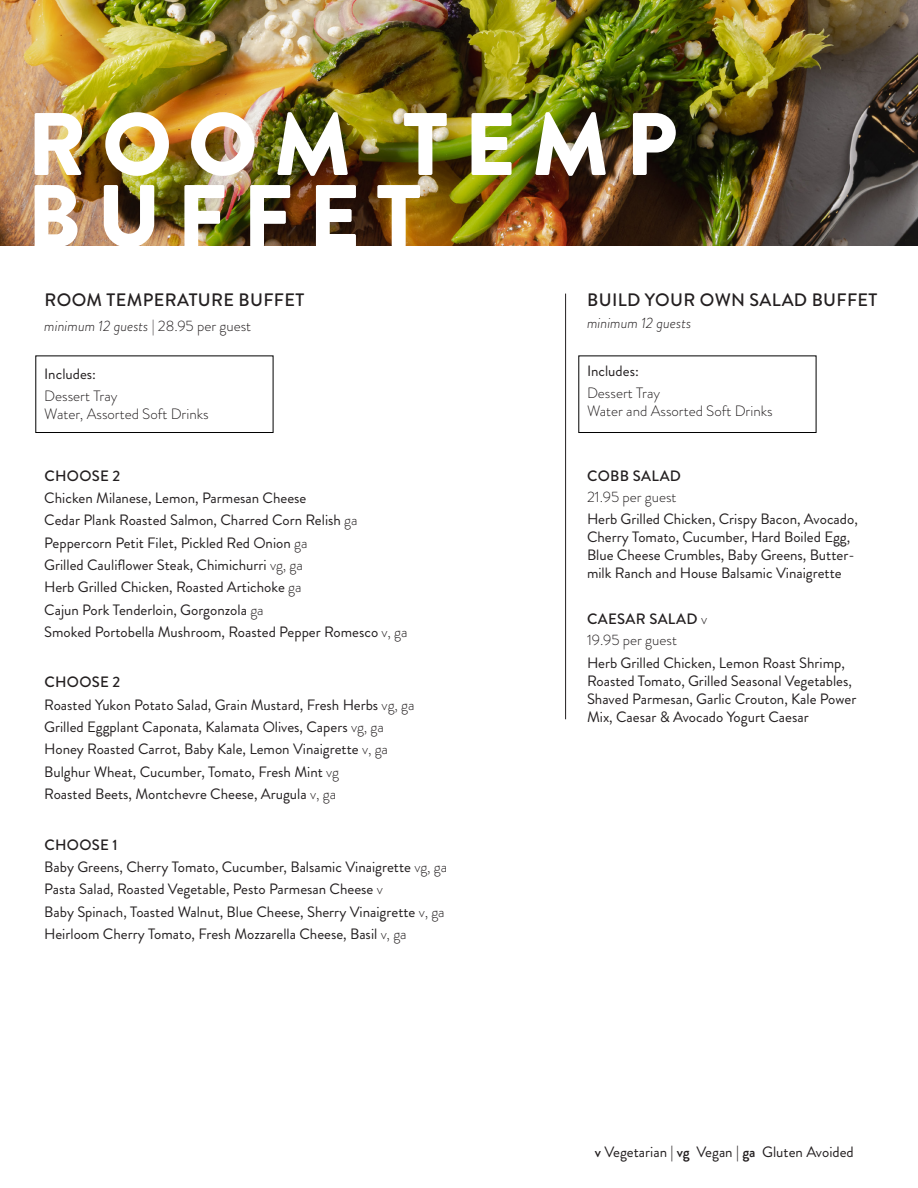
<style>
.page{position:relative;width:918px;height:1188px;background:#fff}
.page>*{position:absolute;margin:0;border:0;box-sizing:border-box;transform-origin:0 0}
.t1{font:900 88.5px "Brandon Grotesque";letter-spacing:.18em;color:#fff}
.t2{font:500 18px "Brandon Grotesque";letter-spacing:.02em;color:#231f20}
.t3{font:15px/18px "Brandon Grotesque";color:#231f20}
.t4{font:300 15px/18px "Brandon Grotesque";color:#231f20}
.t5{font:italic 300 15px "Brandon Grotesque";color:#231f20}
.t6{font:500 15px "Brandon Grotesque";letter-spacing:.02em;color:#231f20}
.s1{font-style:normal}
.s2{font-weight:300}
.s3{font-weight:500}
</style>
<div class="page">
<img style="left:0;top:0;width:918px;height:245px">
<hr style="left:565px;top:294px;width:1px;height:425px;background:#231f20">
<div style="left:36px;top:356px;width:237px;height:77px;border:1px solid #000"></div>
<div style="left:579px;top:356px;width:237px;height:77px;border:1px solid #000"></div>
<p class="t1" style="left:27px;top:82px;width:652px">ROOM TEMP</p>
<p class="t1" style="left:27px;top:154px;width:396px">BUFFET</p>
<p class="t2" style="left:44px;top:288px;width:261px">ROOM TEMPERATURE BUFFET</p>
<p class="t5" style="left:44px;top:316px;width:208px">minimum 12 guests <span class="s1">| 28.95 per guest</span></p>
<p class="t3" style="left:44px;top:365px;width:53px">Includes:</p>
<p class="t4" style="left:44px;top:387px;width:166px">Dessert Tray<br>Water, Assorted Soft Drinks</p>
<p class="t6" style="left:44px;top:465px;width:77px">CHOOSE 2</p>
<p class="t3" style="left:44px;top:489px;width:264px">Chicken Milanese, Lemon, Parmesan Cheese</p>
<p class="t3" style="left:44px;top:511px;width:315px">Cedar Plank Roasted Salmon, Charred Corn Relish <span class="s2">ga</span></p>
<p class="t3" style="left:44px;top:534px;width:265px">Peppercorn Petit Filet, Pickled Red Onion <span class="s2">ga</span></p>
<p class="t3" style="left:44px;top:556px;width:260px">Grilled Cauliflower Steak, Chimichurri <span class="s2">vg, ga</span></p>
<p class="t3" style="left:44px;top:578px;width:259px">Herb Grilled Chicken, Roasted Artichoke <span class="s2">ga</span></p>
<p class="t3" style="left:44px;top:601px;width:221px">Cajun Pork Tenderloin, Gorgonzola <span class="s2">ga</span></p>
<p class="t3" style="left:44px;top:623px;width:365px">Smoked Portobella Mushroom, Roasted Pepper Romesco <span class="s2">v, ga</span></p>
<p class="t6" style="left:44px;top:672px;width:77px">CHOOSE 2</p>
<p class="t3" style="left:44px;top:696px;width:372px">Roasted Yukon Potato Salad, Grain Mustard, Fresh Herbs <span class="s2">vg, ga</span></p>
<p class="t3" style="left:44px;top:718px;width:341px">Grilled Eggplant Caponata, Kalamata Olives, Capers <span class="s2">vg, ga</span></p>
<p class="t3" style="left:44px;top:741px;width:345px">Honey Roasted Carrot, Baby Kale, Lemon Vinaigrette <span class="s2">v, ga</span></p>
<p class="t3" style="left:44px;top:763px;width:296px">Bulghur Wheat, Cucumber, Tomato, Fresh Mint <span class="s2">vg</span></p>
<p class="t3" style="left:44px;top:785px;width:293px">Roasted Beets, Montchevre Cheese, Arugula <span class="s2">v, ga</span></p>
<p class="t6" style="left:44px;top:834px;width:75px">CHOOSE 1</p>
<p class="t3" style="left:44px;top:858px;width:405px">Baby Greens, Cherry Tomato, Cucumber, Balsamic Vinaigrette <span class="s2">vg, ga</span></p>
<p class="t3" style="left:44px;top:880px;width:340px">Pasta Salad, Roasted Vegetable, Pesto Parmesan Cheese <span class="s2">v</span></p>
<p class="t3" style="left:44px;top:903px;width:402px">Baby Spinach, Toasted Walnut, Blue Cheese, Sherry Vinaigrette <span class="s2">v, ga</span></p>
<p class="t3" style="left:44px;top:925px;width:364px">Heirloom Cherry Tomato, Fresh Mozzarella Cheese, Basil <span class="s2">v, ga</span></p>
<p class="t2" style="left:587px;top:288px;width:292px">BUILD YOUR OWN SALAD BUFFET</p>
<p class="t5" style="left:587px;top:313px;width:106px">minimum 12 guests</p>
<p class="t3" style="left:587px;top:362px;width:53px">Includes:</p>
<p class="t4" style="left:587px;top:384px;width:187px">Dessert Tray<br>Water and Assorted Soft Drinks</p>
<p class="t6" style="left:587px;top:465px;width:95px">COBB SALAD</p>
<p class="t4" style="left:587px;top:488px;width:91px">21.95 per guest</p>
<p class="t3" style="left:587px;top:510px;width:272px">Herb Grilled Chicken, Crispy Bacon, Avocado, Cherry Tomato, Cucumber, Hard Boiled Egg, Blue Cheese Crumbles, Baby Greens, Butter&shy;milk Ranch and House Balsamic Vinaigrette</p>
<p class="t6" style="left:587px;top:609px;width:122px">CAESAR SALAD <span class="s2">v</span></p>
<p class="t4" style="left:587px;top:631px;width:91px">19.95 per guest</p>
<p class="t3" style="left:587px;top:654px;width:271px">Herb Grilled Chicken, Lemon Roast Shrimp, Roasted Tomato, Grilled Seasonal Vegetables, Shaved Parmesan, Garlic Crouton, Kale Power Mix, Caesar &amp; Avocado Yogurt Caesar</p>
<p class="t3" style="left:595px;top:1143px;width:260px"><span class="s3">v</span> Vegetarian | <span class="s3">vg</span> Vegan | <span class="s3">ga</span> Gluten Avoided</p>
</div>
